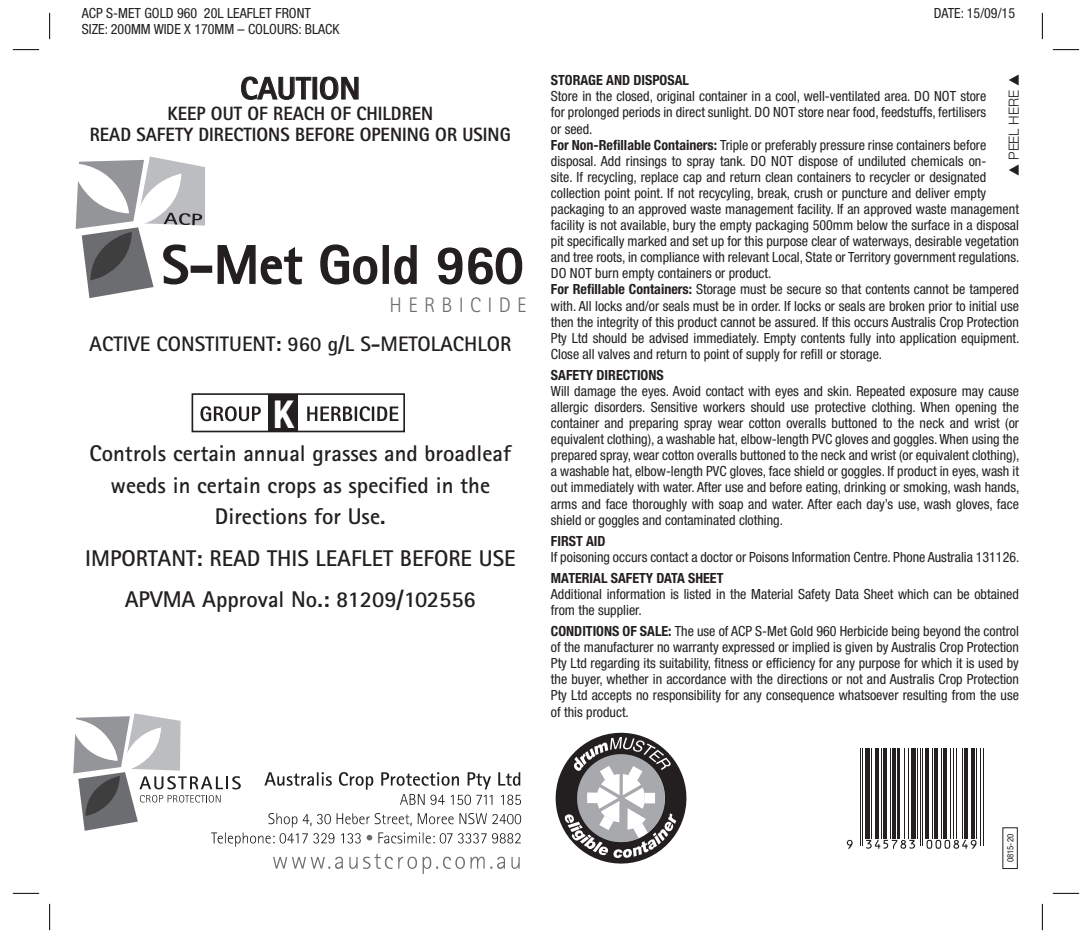
<style>
.page{position:relative;width:1092px;height:943px;background:#fff}
.page>*{position:absolute;margin:0;border:0;box-sizing:border-box;transform-origin:0 0}
.t1{font:700 54.25px "Rotis Sans Serif";color:#231f20}
.t2{font:700 condensed 38.5px "Helvetica Neue";color:#fff}
.t3{font:800 31.5px "Rotis Sans Serif";color:#231f20}
.t4{font:700 22.75px/31.5px "Rotis Sans Serif";color:#231f20;text-align:center}
.t5{font:700 21px "Rotis Sans Serif";color:#231f20}
.t6{font:300 21px "Rotis Sans Serif";letter-spacing:.3em;color:#6c6d70}
.t7{font:800 19.25px "Rotis Sans Serif";color:#231f20;scale:.94 1}
.t8{font:condensed 14px/16.1px "Helvetica Neue";color:#231f20;text-align:justify}
.t9{font:700 condensed 14px "Helvetica Neue";color:#231f20}
.t10{font:300 14px "Helvetica Neue";color:#231f20;scale:.96 1}
.t11{font:condensed 8.75px "Helvetica Neue";color:#231f20}
.s1{font-weight:700}
</style>
<div class="page">
<svg style="left:847px;top:748px;width:137px;height:101px"></svg>
<hr style="left:859px;top:748px;width:1px;height:97px;background:#231f20">
<hr style="left:862px;top:748px;width:1px;height:97px;background:#231f20">
<div style="left:864px;top:748px;width:5px;height:91px;background:#231f20"></div>
<hr style="left:871px;top:748px;width:1px;height:91px;background:#231f20">
<hr style="left:875px;top:748px;width:3px;height:91px;background:#231f20">
<hr style="left:880px;top:748px;width:1px;height:91px;background:#231f20">
<hr style="left:883px;top:748px;width:3px;height:91px;background:#231f20">
<hr style="left:889px;top:748px;width:1px;height:91px;background:#231f20">
<hr style="left:892px;top:748px;width:3px;height:91px;background:#231f20">
<hr style="left:897px;top:748px;width:2px;height:91px;background:#231f20">
<hr style="left:904px;top:748px;width:1px;height:91px;background:#231f20">
<hr style="left:908px;top:748px;width:1px;height:91px;background:#231f20">
<div style="left:910px;top:748px;width:5px;height:91px;background:#231f20"></div>
<hr style="left:917px;top:748px;width:1px;height:91px;background:#231f20">
<hr style="left:919px;top:748px;width:1px;height:97px;background:#231f20">
<hr style="left:922px;top:748px;width:1px;height:97px;background:#231f20">
<hr style="left:925px;top:748px;width:3px;height:91px;background:#231f20">
<hr style="left:931px;top:748px;width:1px;height:91px;background:#231f20">
<hr style="left:934px;top:748px;width:3px;height:91px;background:#231f20">
<hr style="left:940px;top:748px;width:1px;height:91px;background:#231f20">
<hr style="left:943px;top:748px;width:3px;height:91px;background:#231f20">
<hr style="left:949px;top:748px;width:1px;height:91px;background:#231f20">
<hr style="left:952px;top:748px;width:1px;height:91px;background:#231f20">
<hr style="left:956px;top:748px;width:1px;height:91px;background:#231f20">
<hr style="left:961px;top:748px;width:1px;height:91px;background:#231f20">
<hr style="left:964px;top:748px;width:3px;height:91px;background:#231f20">
<svg style="left:970px;top:748px;width:4px;height:91px"></svg>
<hr style="left:976px;top:748px;width:1px;height:91px;background:#231f20">
<hr style="left:980px;top:748px;width:1px;height:97px;background:#231f20">
<hr style="left:982px;top:748px;width:1px;height:97px;background:#231f20">
<svg style="left:846px;top:839px;width:6px;height:9px"></svg>
<svg style="left:866px;top:839px;width:48px;height:9px"></svg>
<svg style="left:926px;top:839px;width:50px;height:9px"></svg>
<svg style="left:555px;top:732px;width:132px;height:132px"></svg>
<svg style="left:241px;top:76px;width:70px;height:24px"></svg>
<div style="left:313px;top:77px;width:4px;height:22px;border:1px solid #231f20"></div>
<svg style="left:319px;top:76px;width:40px;height:24px"></svg>
<div style="left:191px;top:393px;width:214px;height:39px;border:2px solid #231f20"></div>
<div style="left:268px;top:394px;width:30px;height:37px;background:#231f20"></div>
<svg style="left:307px;top:406px;width:91px;height:15px"></svg>
<svg style="left:200px;top:406px;width:61px;height:15px"></svg>
<svg style="left:75px;top:156px;width:130px;height:142px"></svg>
<div style="left:191px;top:265px;width:21px;height:8px;border:1px solid #231f20"></div>
<svg style="left:217px;top:245px;width:86px;height:40px"></svg>
<svg style="left:320px;top:244px;width:58px;height:41px"></svg>
<div style="left:382px;top:245px;width:7px;height:39px;border:1px solid #231f20"></div>
<svg style="left:394px;top:245px;width:23px;height:40px"></svg>
<svg style="left:437px;top:247px;width:86px;height:38px"></svg>
<svg style="left:273px;top:853px;width:246px;height:20px"></svg>
<svg style="left:73px;top:713px;width:448px;height:133px"></svg>
<svg style="left:13px;top:49px;width:26px;height:1px"></svg>
<svg style="left:1052px;top:49px;width:26px;height:1px"></svg>
<svg style="left:13px;top:893px;width:26px;height:1px"></svg>
<svg style="left:1052px;top:893px;width:26px;height:1px"></svg>
<svg style="left:49px;top:13px;width:1px;height:26px"></svg>
<svg style="left:49px;top:903px;width:1px;height:27px"></svg>
<svg style="left:1041px;top:13px;width:1px;height:26px"></svg>
<svg style="left:1041px;top:904px;width:1px;height:26px"></svg>
<p class="t8" style="left:82px;top:5px;width:231px">ACP S-MET GOLD 960 20L LEAFLET FRONT</p>
<p class="t8" style="left:933px;top:5px;width:83px">DATE: 15/09/15</p>
<p class="t8" style="left:82px;top:21px;width:259px">SIZE: 200MM WIDE X 170MM – COLOURS: BLACK</p>
<p class="t3" style="left:240px;top:68px;width:122px">CAUTION</p>
<p class="t7" style="left:167px;top:101px;width:284px">KEEP OUT OF REACH OF CHILDREN</p>
<p class="t7" style="left:90px;top:122px;width:449px">READ SAFETY DIRECTIONS BEFORE OPENING OR USING</p>
<p class="t1" style="left:162px;top:230px;width:363px">S-Met Gold 960</p>
<p class="t6" style="left:389px;top:293px;width:138px">HERBICIDE</p>
<p class="t5" style="left:89px;top:331px;width:423px">ACTIVE CONSTITUENT: 960 g/L S-METOLACHLOR</p>
<p class="t2" style="left:273px;top:391px;width:22px">K</p>
<p class="t4" style="left:90px;top:437px;width:423px">Controls certain annual grasses and broadleaf weeds in certain crops as specified in the<br>Directions for Use.</p>
<p class="t4" style="left:85px;top:542px;width:432px">IMPORTANT: READ THIS LEAFLET BEFORE USE</p>
<p class="t4" style="left:125px;top:583px;width:352px">APVMA Approval No.: 81209/102556</p>
<p class="t10" style="left:1005px;top:176px;width:107px;rotate:-90deg">▲ PEEL HERE ▲</p>
<p class="t9" style="left:551px;top:72px;width:139px">STORAGE AND DISPOSAL</p>
<p class="t8" style="left:551px;top:88px;width:437px">Store in the closed, original container in a cool, well-ventilated area. DO NOT store for prolonged periods in direct sunlight. DO NOT store near food, feedstuffs, fertilisers or seed.</p>
<p class="t8" style="left:551px;top:137px;width:470px;text-align:left"><span class="s1">For Non-Refillable Containers:</span> Triple or preferably pressure rinse containers before disposal. Add rinsings to spray tank. DO NOT dispose of undiluted chemicals on-<br>site. If recycling, replace cap and return clean containers to recycler or designated collection point point. If not recycyling, break, crush or puncture and deliver empty packaging to an approved waste management facility. If an approved waste management facility is not available, bury the empty packaging 500mm below the surface in a disposal pit specifically marked and set up for this purpose clear of waterways, desirable vegetation and tree roots, in compliance with relevant Local, State or Territory government regulations.<br>DO NOT burn empty containers or product.</p>
<p class="t8" style="left:551px;top:281px;width:470px"><span class="s1">For Refillable Containers:</span> Storage must be secure so that contents cannot be tampered with. All locks and/or seals must be in order. If locks or seals are broken prior to initial use then the integrity of this product cannot be assured. If this occurs Australis Crop Protection Pty Ltd should be advised immediately. Empty contents fully into application equipment.<br>Close all valves and return to point of supply for refill or storage.</p>
<p class="t9" style="left:551px;top:366px;width:114px">SAFETY DIRECTIONS</p>
<p class="t8" style="left:551px;top:383px;width:470px">Will damage the eyes. Avoid contact with eyes and skin. Repeated exposure may cause allergic disorders. Sensitive workers should use protective clothing. When opening the container and preparing spray wear cotton overalls buttoned to the neck and wrist (or equivalent clothing), a washable hat, elbow-length PVC gloves and goggles. When using the prepared spray, wear cotton overalls buttoned to the neck and wrist (or equivalent clothing), a washable hat, elbow-length PVC gloves, face shield or goggles. If product in eyes, wash it out immediately with water. After use and before eating, drinking or smoking, wash hands, arms and face thoroughly with soap and water. After each day’s use, wash gloves, face shield or goggles and contaminated clothing.</p>
<p class="t9" style="left:551px;top:532px;width:56px">FIRST AID</p>
<p class="t8" style="left:551px;top:548px;width:470px">If poisoning occurs contact a doctor or Poisons Information Centre. Phone Australia 131126.</p>
<p class="t9" style="left:551px;top:569px;width:174px">MATERIAL SAFETY DATA SHEET</p>
<p class="t8" style="left:551px;top:586px;width:469px">Additional information is listed in the Material Safety Data Sheet which can be obtained from the supplier.</p>
<p class="t8" style="left:551px;top:623px;width:469px"><span class="s1">CONDITIONS OF SALE:</span> The use of ACP S-Met Gold 960 Herbicide being beyond the control of the manufacturer no warranty expressed or implied is given by Australis Crop Protection Pty Ltd regarding its suitability, fitness or efficiency for any purpose for which it is used by the buyer, whether in accordance with the directions or not and Australis Crop Protection Pty Ltd accepts no responsibility for any consequence whatsoever resulting from the use of this product.</p>
<p class="t11" style="left:1005px;top:862px;width:30px;rotate:-90deg">0815-20</p>
</div>
